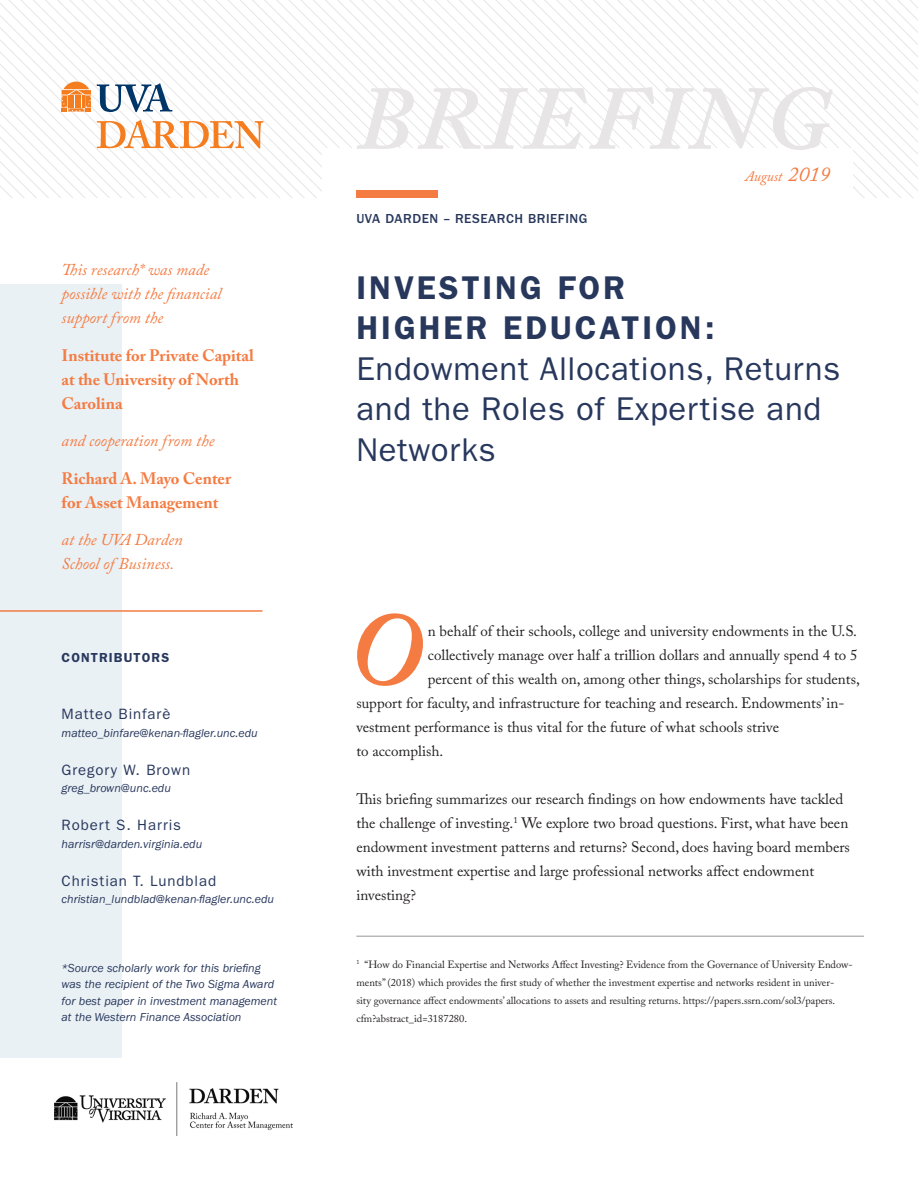
<style>
.page{position:relative;width:918px;height:1188px;background:#fff}
.page>*{position:absolute;margin:0;border:0;box-sizing:border-box;transform-origin:0 0}
.Drop_Cap_-_Opening_P{font:italic 600 103.65px "Adobe Caslon Pro";color:#f47c43}
.t1{font:italic 600 90px "Adobe Caslon Pro";letter-spacing:.055em;color:#e7e5e5}
.Briefing_Title{font:33px/40.5px "ITC Franklin Gothic Std";letter-spacing:.02em;color:#28385d}
.body_text{font:italic 16.5px/24px "Adobe Caslon Pro";color:#f47c43}
.body_text-2{font:700 16.5px/24px "Adobe Caslon Pro";color:#f47c43}
.Drop_Cap_-_Opening_P-2{font:15px "Adobe Caslon Pro";color:#231f20}
.body_text-3{font:15px/24px "Adobe Caslon Pro";color:#231f20}
.body_text-4{font:15px "ITC Franklin Gothic Std";letter-spacing:.06em;color:#28385d}
.body_text-5{font:italic 14.4px "Adobe Caslon Pro";letter-spacing:-.01em;color:#f47c43}
.Series_Name{font:500 13.5px "ITC Franklin Gothic Std";letter-spacing:.04em;color:#28385d}
.body_text-6{font:600 13.2px "ITC Franklin Gothic Std";letter-spacing:.085em;color:#28385d}
.body_text-7{font:italic 12px/16.5px "ITC Franklin Gothic Std";color:#28385d}
.footnotes{font:10.5px/18px "Adobe Caslon Pro";color:#231f20}
.s1{font-size:21px}
.s2{font-weight:600}
</style>
<div class="page">
<hr style="left:356px;top:936px;width:508px;height:1px;background:#949698">
<div style="left:0;top:284px;width:122px;height:774px;background:#eaf1f5"></div>
<hr style="left:0;top:610px;width:262px;height:2px;background:#f47c43">
<img style="left:54px;top:1082px;width:238px;height:54px">
<svg style="left:459px;top:0;width:453px;height:148px"></svg>
<svg style="left:465px;top:0;width:453px;height:142px"></svg>
<svg style="left:471px;top:0;width:447px;height:136px"></svg>
<svg style="left:477px;top:0;width:441px;height:130px"></svg>
<svg style="left:483px;top:0;width:435px;height:124px"></svg>
<svg style="left:489px;top:0;width:429px;height:118px"></svg>
<div style="left:356px;top:190px;width:81px;height:8px;background:#f47c43"></div>
<svg style="left:62px;top:82px;width:29px;height:30px"></svg>
<svg style="left:97px;top:83px;width:75px;height:29px"></svg>
<svg style="left:97px;top:120px;width:166px;height:28px"></svg>
<p class="body_text" style="left:62px;top:257px;width:161px">This research* was made possible with the financial support from the</p>
<p class="body_text-2" style="left:62px;top:343px;width:194px">Institute for Private Capital at the University of North<br>Carolina</p>
<p class="body_text" style="left:62px;top:428px;width:155px">and cooperation from the</p>
<p class="body_text-2" style="left:62px;top:466px;width:171px">Richard A. Mayo Center for Asset Management</p>
<p class="body_text" style="left:62px;top:527px;width:123px">at the UVA Darden<br>School of Business.</p>
<p class="body_text-6" style="left:62px;top:650px;width:109px">CONTRIBUTORS</p>
<p class="body_text-4" style="left:62px;top:705px;width:110px">Matteo Binfarè</p>
<p class="body_text-7" style="left:62px;top:725px;width:198px">matteo_binfare@kenan-flagler.unc.edu</p>
<p class="body_text-4" style="left:62px;top:762px;width:130px">Gregory W. Brown</p>
<p class="body_text-7" style="left:62px;top:780px;width:111px">greg_brown@unc.edu</p>
<p class="body_text-4" style="left:62px;top:816px;width:121px">Robert S. Harris</p>
<p class="body_text-7" style="left:62px;top:836px;width:142px">harrisr@darden.virginia.edu</p>
<p class="body_text-4" style="left:62px;top:873px;width:156px">Christian T. Lundblad</p>
<p class="body_text-7" style="left:62px;top:891px;width:214px">christian_lundblad@kenan-flagler.unc.edu</p>
<p class="body_text-7" style="left:62px;top:960px;width:217px">*Source scholarly work for this briefing was the recipient of the Two Sigma Award for best paper in investment management at the Western Finance Association</p>
<p class="t1" style="left:356px;top:65px;width:475px">BRIEFING</p>
<p class="Series_Name" style="left:356px;top:211px;width:233px">UVA DARDEN – RESEARCH BRIEFING</p>
<p class="body_text-5" style="left:745px;top:167px;width:87px">August <span class="s1">2019</span></p>
<p class="Briefing_Title" style="left:356px;top:268px;width:485px"><span class="s2">INVESTING FOR<br>HIGHER EDUCATION:<br></span>Endowment Allocations, Returns and the Roles of Expertise and<br>Networks</p>
<p class="Drop_Cap_-_Opening_P" style="left:347px;top:588px;width:77px">O</p>
<p class="Drop_Cap_-_Opening_P-2" style="left:428px;top:622px;width:431px">n behalf of their schools, college and university endowments in the U.S.</p>
<p class="Drop_Cap_-_Opening_P-2" style="left:428px;top:646px;width:431px">collectively manage over half a trillion dollars and annually spend 4 to 5</p>
<p class="Drop_Cap_-_Opening_P-2" style="left:428px;top:670px;width:433px">percent of this wealth on, among other things, scholarships for students,</p>
<p class="Drop_Cap_-_Opening_P-2" style="left:356px;top:694px;width:490px">support for faculty, and infrastructure for teaching and research. Endowments’ in-</p>
<p class="Drop_Cap_-_Opening_P-2" style="left:356px;top:718px;width:424px">vestment performance is thus vital for the future of what schools strive</p>
<p class="Drop_Cap_-_Opening_P-2" style="left:356px;top:742px;width:88px">to accomplish.</p>
<p class="body_text-3" style="left:356px;top:787px;width:495px">This briefing summarizes our research findings on how endowments have tackled the challenge of investing.<sup>1</sup> We explore two broad questions. First, what have been endowment investment patterns and returns? Second, does having board members with investment expertise and large professional networks affect endowment investing?</p>
<p class="footnotes" style="left:356px;top:955px;width:498px"><sup>1</sup> “How do Financial Expertise and Networks Affect Investing? Evidence from the Governance of University Endow&shy;ments” (2018) which provides the first study of whether the investment expertise and networks resident in univer-<br>sity governance affect endowments’ allocations to assets and resulting returns. https://papers.ssrn.com/sol3/papers. cfm?abstract_id=3187280.</p>
</div>
